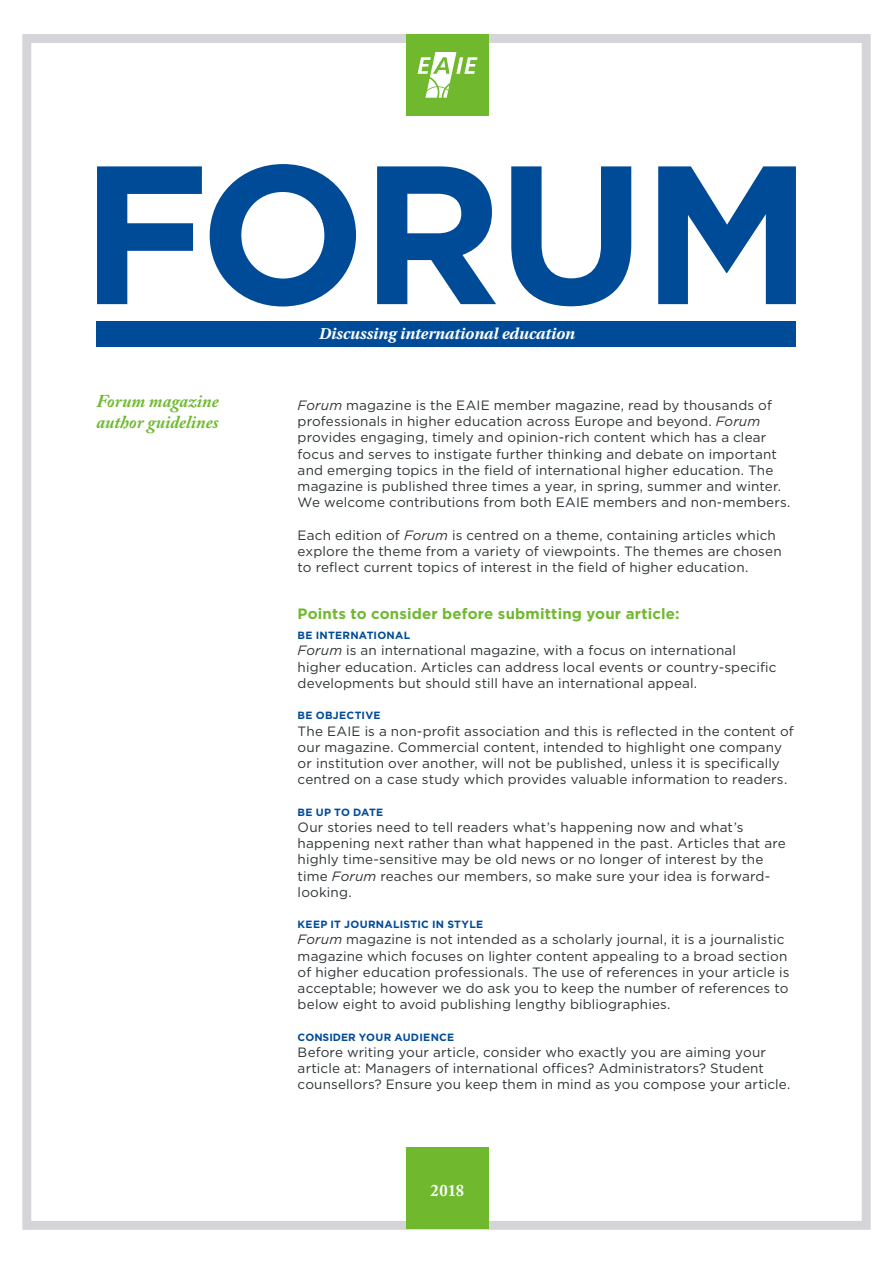
<style>
.page{position:relative;width:893px;height:1263px;background:#fff}
.page>*{position:absolute;margin:0;border:0;box-sizing:border-box;transform-origin:0 0}
.t1{font:italic 700 18px/21px "Adobe Caslon Pro";color:#70b92f}
.t2{font:700 16.5px "Adobe Caslon Pro";color:#fff}
.t3{font:italic 700 15.75px "Utopia";color:#fff}
.t4{font:700 15px "Gotham";letter-spacing:.01em;color:#70b92f}
.t5{font:13.5px/16.2px "Gotham";letter-spacing:.01em;color:#2d3336}
.t6{font:700 10.5px "Gotham";letter-spacing:.025em;color:#004b98}
.t7{font:700 10.5px "Gotham";color:#004b98}
.s1{font-style:italic}
</style>
<div class="page">
<div style="left:22px;top:34px;width:849px;height:1196px;border:9px solid #d5d4d8"></div>
<svg style="left:97px;top:164px;width:699px;height:142px"></svg>
<div style="left:97px;top:321px;width:699px;height:26px;background:#004b98"></div>
<div style="left:406px;top:34px;width:83px;height:82px;background:#70b92f"></div>
<svg style="left:418px;top:52px;width:59px;height:46px"></svg>
<div style="left:406px;top:1147px;width:83px;height:82px;background:#70b92f"></div>
<h1 class="t1" style="left:97px;top:390px;width:124px">Forum magazine author guidelines</h1>
<p class="t3" style="left:318px;top:324px;width:258px">Discussing international education</p>
<p class="t5" style="left:298px;top:397px;width:494px"><span class="s1">Forum</span> magazine is the EAIE member magazine, read by thousands of professionals in higher education across Europe and beyond. <span class="s1">Forum </span>provides engaging, timely and opinion-rich content which has a clear focus and serves to instigate further thinking and debate on important and emerging topics in the field of international higher education. The magazine is published three times a year, in spring, summer and winter.<br>We welcome contributions from both EAIE members and non-members.</p>
<p class="t5" style="left:298px;top:526px;width:485px">Each edition of <span class="s1">Forum</span> is centred on a theme, containing articles which explore the theme from a variety of viewpoints. The themes are chosen to reflect current topics of interest in the field of higher education.</p>
<p class="t4" style="left:298px;top:604px;width:383px">Points to consider before submitting your article:</p>
<p class="t6" style="left:298px;top:629px;width:114px">BE INTERNATIONAL</p>
<p class="t5" style="left:298px;top:642px;width:480px"><span class="s1">Forum</span> is an international magazine, with a focus on international higher education. Articles can address local events or country-specific developments but should still have an international appeal.</p>
<p class="t6" style="left:298px;top:709px;width:84px">BE OBJECTIVE</p>
<p class="t5" style="left:298px;top:722px;width:498px">The EAIE is a non-profit association and this is reflected in the content of our magazine. Commercial content, intended to highlight one company or institution over another, will not be published, unless it is specifically centred on a case study which provides valuable information to readers.</p>
<p class="t6" style="left:298px;top:805px;width:87px">BE UP TO DATE</p>
<p class="t5" style="left:298px;top:819px;width:490px">Our stories need to tell readers what’s happening now and what’s happening next rather than what happened in the past. Articles that are highly time-sensitive may be old news or no longer of interest by the time <span class="s1">Forum</span> reaches our members, so make sure your idea is forward&shy;looking.</p>
<p class="t6" style="left:298px;top:917px;width:187px">KEEP IT JOURNALISTIC IN STYLE</p>
<p class="t5" style="left:298px;top:931px;width:493px"><span class="s1">Forum</span> magazine is not intended as a scholarly journal, it is a journalistic magazine which focuses on lighter content appealing to a broad section of higher education professionals. The use of references in your article is acceptable; however we do ask you to keep the number of references to below eight to avoid publishing lengthy bibliographies.</p>
<p class="t7" style="left:298px;top:1030px;width:158px">CONSIDER YOUR AUDIENCE</p>
<p class="t5" style="left:298px;top:1044px;width:494px">Before writing your article, consider who exactly you are aiming your article at: Managers of international offices? Administrators? Student counsellors? Ensure you keep them in mind as you compose your article.</p>
<p class="t2" style="left:431px;top:1181px;width:35px">2018</p>
</div>
